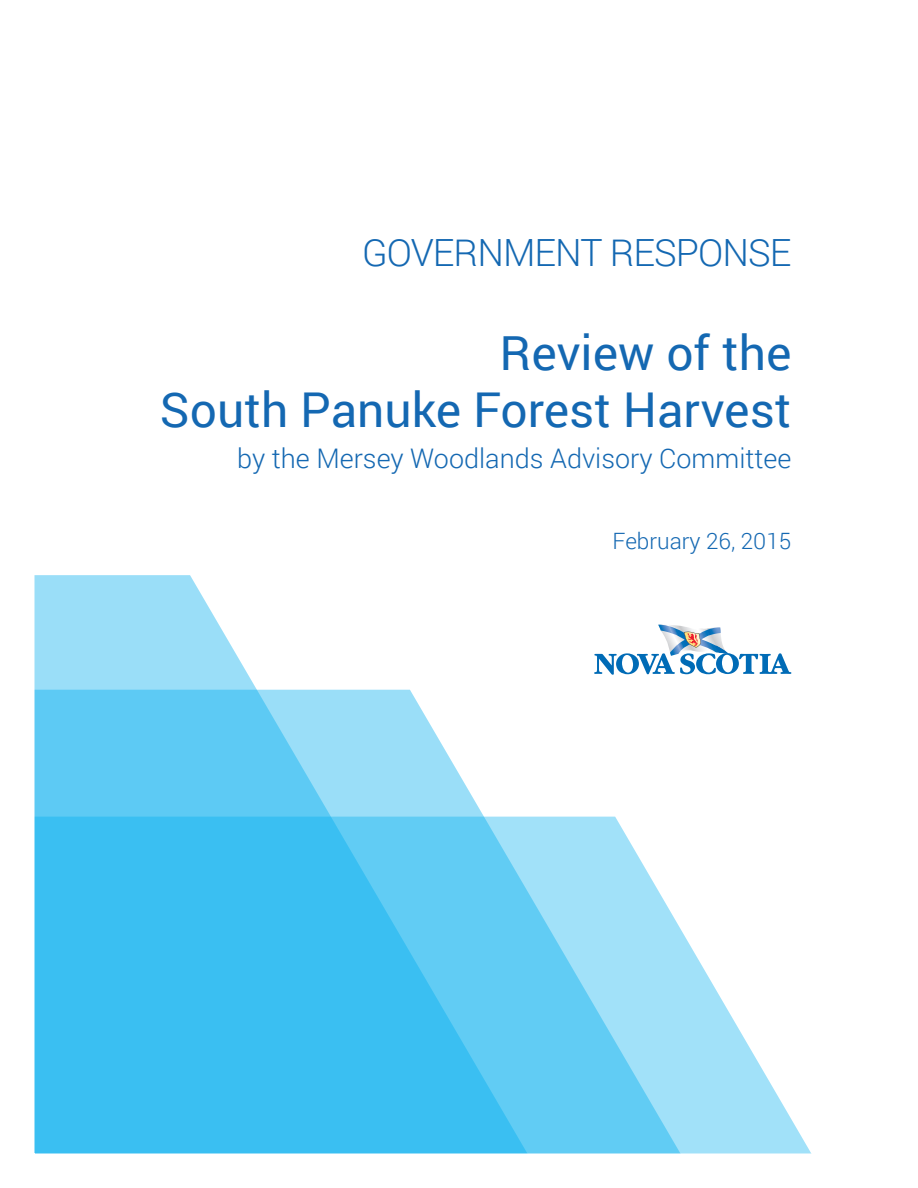
<style>
.page{position:relative;width:918px;height:1188px;background:#fff}
.page>*{position:absolute;margin:0;border:0;box-sizing:border-box;transform-origin:0 0}
.t1{font:48px/57.6px "Roboto";color:#1468b2;text-align:right}
.t2{font:300 37.5px "Roboto";letter-spacing:-.025em;color:#1468b2}
.t3{font:300 27px "Roboto";color:#1468b2}
.t4{font:300 22.5px "Roboto";color:#1468b2}
</style>
<div class="page">
<svg style="left:35px;top:575px;width:523px;height:242px"></svg>
<svg style="left:35px;top:817px;width:776px;height:336px;background:#6bcff5"></svg>
<svg style="left:594px;top:625px;width:197px;height:50px"></svg>
<p class="t2" style="left:362px;top:227px;width:431px">GOVERNMENT RESPONSE</p>
<p class="t1" style="left:160px;top:322px;width:633px">Review of the<br>South Panuke Forest Harvest</p>
<p class="t3" style="left:237px;top:439px;width:556px">by the Mersey Woodlands Advisory Committee</p>
<p class="t4" style="left:613px;top:525px;width:180px">February 26, 2015</p>
</div>
